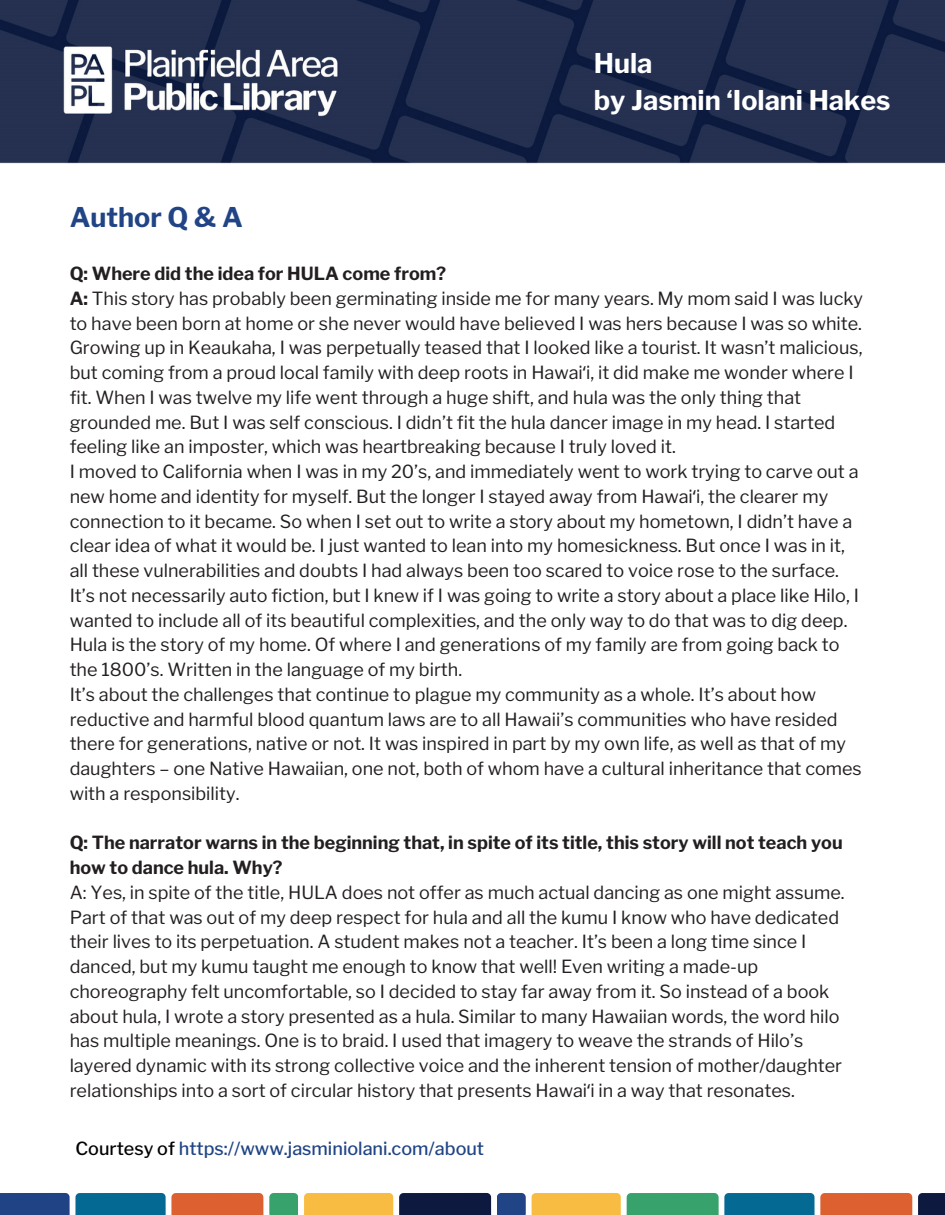
<style>
.page{position:relative;width:945px;height:1215px;background:#fff}
.page>*{position:absolute;margin:0;border:0;box-sizing:border-box;transform-origin:0 0}
.t1{font:700 27px "Libre Franklin";color:#fff}
.t2{font:700 27px "Libre Franklin";color:#204485}
.t3{font:18px/24.8px "Libre Franklin";color:#231f20}
.t4{font:700 18px/24.8px "Libre Franklin";color:#231f20}
.t5{font:500 18px "Libre Franklin";color:#204485}
.s1{font-weight:700}
.s2{font-family:"Noto Sans"}
.s3{color:#000}
</style>
<div class="page">
<img style="left:0;top:0;width:945px;height:163px">
<svg style="left:0;top:1193px;width:263px;height:22px;background:#626372"></svg>
<svg style="left:269px;top:1193px;width:29px;height:22px"></svg>
<div style="left:304px;top:1193px;width:89px;height:22px;background:#f8bc42"></div>
<div style="left:399px;top:1193px;width:92px;height:22px;background:#0d193e"></div>
<svg style="left:497px;top:1193px;width:29px;height:22px"></svg>
<div style="left:532px;top:1193px;width:89px;height:22px;background:#f8bc42"></div>
<svg style="left:627px;top:1193px;width:285px;height:22px;background:#657f6b"></svg>
<div style="left:918px;top:1193px;width:27px;height:22px;background:#0d193e"></div>
<p class="t1" style="left:594px;top:47px;width:60px">Hula</p>
<p class="t1" style="left:594px;top:84px;width:298px">by Jasmin ‘Iolani Hakes</p>
<p class="t2" style="left:70px;top:201px;width:175px">Author Q &amp; A</p>
<p class="t4" style="left:70px;top:261px;width:378px">Q: Where did the idea for HULA come from?</p>
<p class="t3" style="left:70px;top:286px;width:795px"><span class="s1">A:</span> This story has probably been germinating inside me for many years. My mom said I was lucky to have been born at home or she never would have believed I was hers because I was so white.<br>Growing up in Keaukaha, I was perpetually teased that I looked like a tourist. It wasn’t malicious, but coming from a proud local family with deep roots in Hawai<span class="s2">ʻ</span>i, it did make me wonder where I fit. When I was twelve my life went through a huge shift, and hula was the only thing that grounded me. But I was self conscious. I didn’t fit the hula dancer image in my head. I started feeling like an imposter, which was heartbreaking because I truly loved it.</p>
<p class="t3" style="left:70px;top:459px;width:791px">I moved to California when I was in my 20’s, and immediately went to work trying to carve out a new home and identity for myself. But the longer I stayed away from Hawai<span class="s2">ʻ</span>i, the clearer my connection to it became. So when I set out to write a story about my hometown, I didn’t have a clear idea of what it would be. I just wanted to lean into my homesickness. But once I was in it, all these vulnerabilities and doubts I had always been too scared to voice rose to the surface.<br>It’s not necessarily auto fiction, but I knew if I was going to write a story about a place like Hilo, I wanted to include all of its beautiful complexities, and the only way to do that was to dig deep.</p>
<p class="t3" style="left:70px;top:632px;width:772px">Hula is the story of my home. Of where I and generations of my family are from going back to the 1800’s. Written in the language of my birth.</p>
<p class="t3" style="left:70px;top:682px;width:794px">It’s about the challenges that continue to plague my community as a whole. It’s about how reductive and harmful blood quantum laws are to all Hawaii’s communities who have resided there for generations, native or not. It was inspired in part by my own life, as well as that of my daughters – one Native Hawaiian, one not, both of whom have a cultural inheritance that comes with a responsibility.</p>
<p class="t4" style="left:70px;top:830px;width:774px">Q: The narrator warns in the beginning that, in spite of its title, this story will not teach you how to dance hula. Why?</p>
<p class="t3" style="left:70px;top:880px;width:777px">A: Yes, in spite of the title, HULA does not offer as much actual dancing as one might assume.<br>Part of that was out of my deep respect for hula and all the kumu I know who have dedicated their lives to its perpetuation. A student makes not a teacher. It’s been a long time since I danced, but my kumu taught me enough to know that well! Even writing a made-up choreography felt uncomfortable, so I decided to stay far away from it. So instead of a book about hula, I wrote a story presented as a hula. Similar to many Hawaiian words, the word hilo has multiple meanings. One is to braid. I used that imagery to weave the strands of Hilo’s layered dynamic with its strong collective voice and the inherent tension of mother/daughter relationships into a sort of circular history that presents Hawai<span class="s2">ʻ</span>i in a way that resonates.</p>
<p class="t5" style="left:75px;top:1138px;width:410px"><span class="s3">Courtesy of</span> https://www.jasminiolani.com/about</p>
</div>
